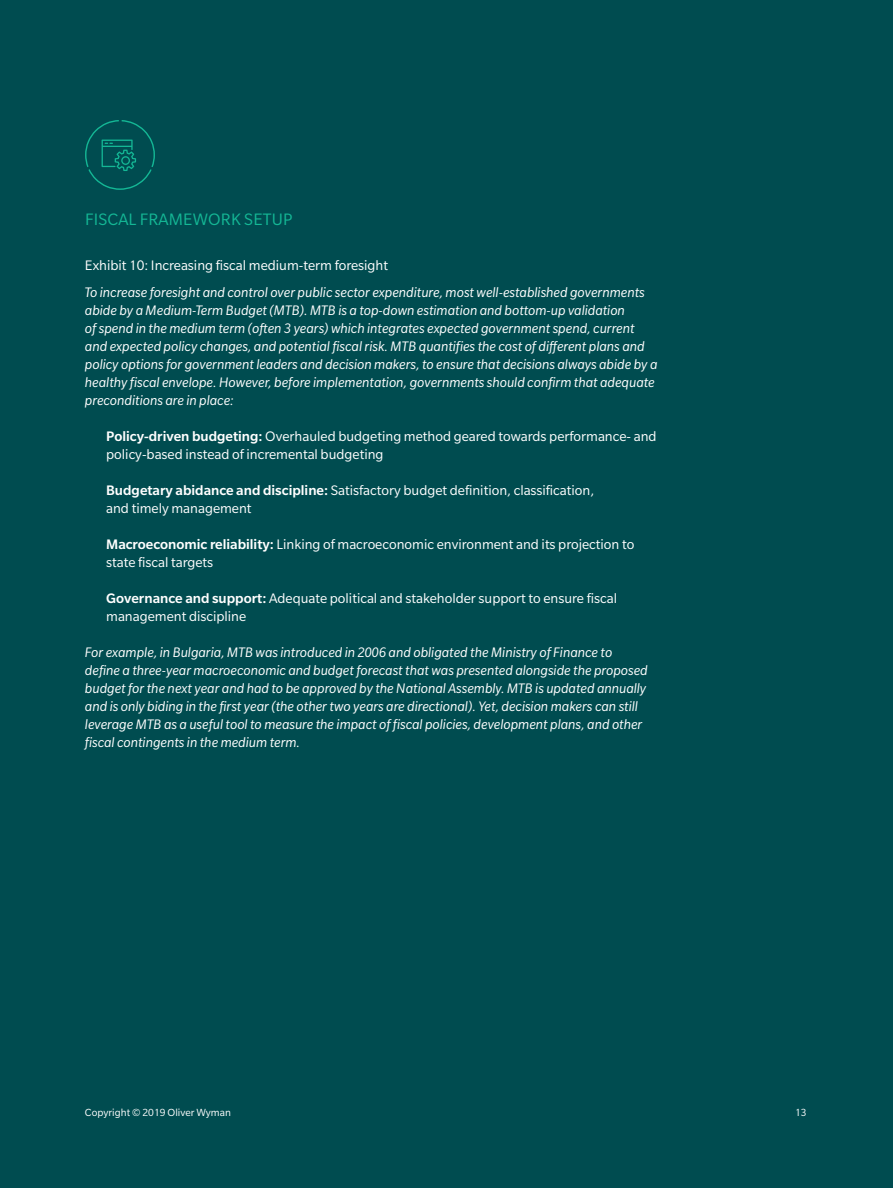
<style>
.page{position:relative;width:893px;height:1188px;background:#004c50}
.page>*{position:absolute;margin:0;border:0;box-sizing:border-box;transform-origin:0 0}
.t1{font:18px "Slate Pro";letter-spacing:.01em;color:#14b795}
.t2{font:italic 15px/18px "Slate Pro";color:#fff}
.t3{font:15px/18px "Slate Pro";color:#fff}
.t4{font:11.25px "Slate Pro";color:#fff}
.s1{font-weight:500}
</style>
<div class="page">
<svg style="left:85px;top:120px;width:70px;height:70px"></svg>
<p class="t1" style="left:85px;top:210px;width:209px">FISCAL FRAMEWORK SETUP</p>
<p class="t3" style="left:85px;top:256px;width:305px">Exhibit 10: Increasing fiscal medium-term foresight</p>
<p class="t2" style="left:85px;top:283px;width:574px">To increase foresight and control over public sector expenditure, most well-established governments abide by a Medium-Term Budget (MTB). MTB is a top-down estimation and bottom‑up validation<br>of spend in the medium term (often 3 years) which integrates expected government spend, current and expected policy changes, and potential fiscal risk. MTB quantifies the cost of different plans and policy options for government leaders and decision makers, to ensure that decisions always abide by a healthy fiscal envelope. However, before implementation, governments should confirm that adequate preconditions are in place:</p>
<p class="t3" style="left:106px;top:427px;width:552px"><span class="s1">Policy-driven budgeting:</span> Overhauled budgeting method geared towards performance- and policy-based instead of incremental budgeting</p>
<p class="t3" style="left:106px;top:481px;width:489px"><span class="s1">Budgetary abidance and discipline:</span> Satisfactory budget definition, classification, and timely management</p>
<p class="t3" style="left:106px;top:535px;width:530px"><span class="s1">Macroeconomic reliability:</span> Linking of macroeconomic environment and its projection to state fiscal targets</p>
<p class="t3" style="left:106px;top:589px;width:512px"><span class="s1">Governance and support:</span> Adequate political and stakeholder support to ensure fiscal management discipline</p>
<p class="t2" style="left:85px;top:643px;width:564px">For example, in Bulgaria, MTB was introduced in 2006 and obligated the Ministry of Finance to define a three-year macroeconomic and budget forecast that was presented alongside the proposed budget for the next year and had to be approved by the National Assembly. MTB is updated annually and is only biding in the first year (the other two years are directional). Yet, decision makers can still leverage MTB as a useful tool to measure the impact of fiscal policies, development plans, and other fiscal contingents in the medium term.</p>
<p class="t4" style="left:85px;top:1107px;width:147px">Copyright © 2019 Oliver Wyman</p>
<p class="t4" style="left:795px;top:1107px;width:13px">13</p>
</div>
